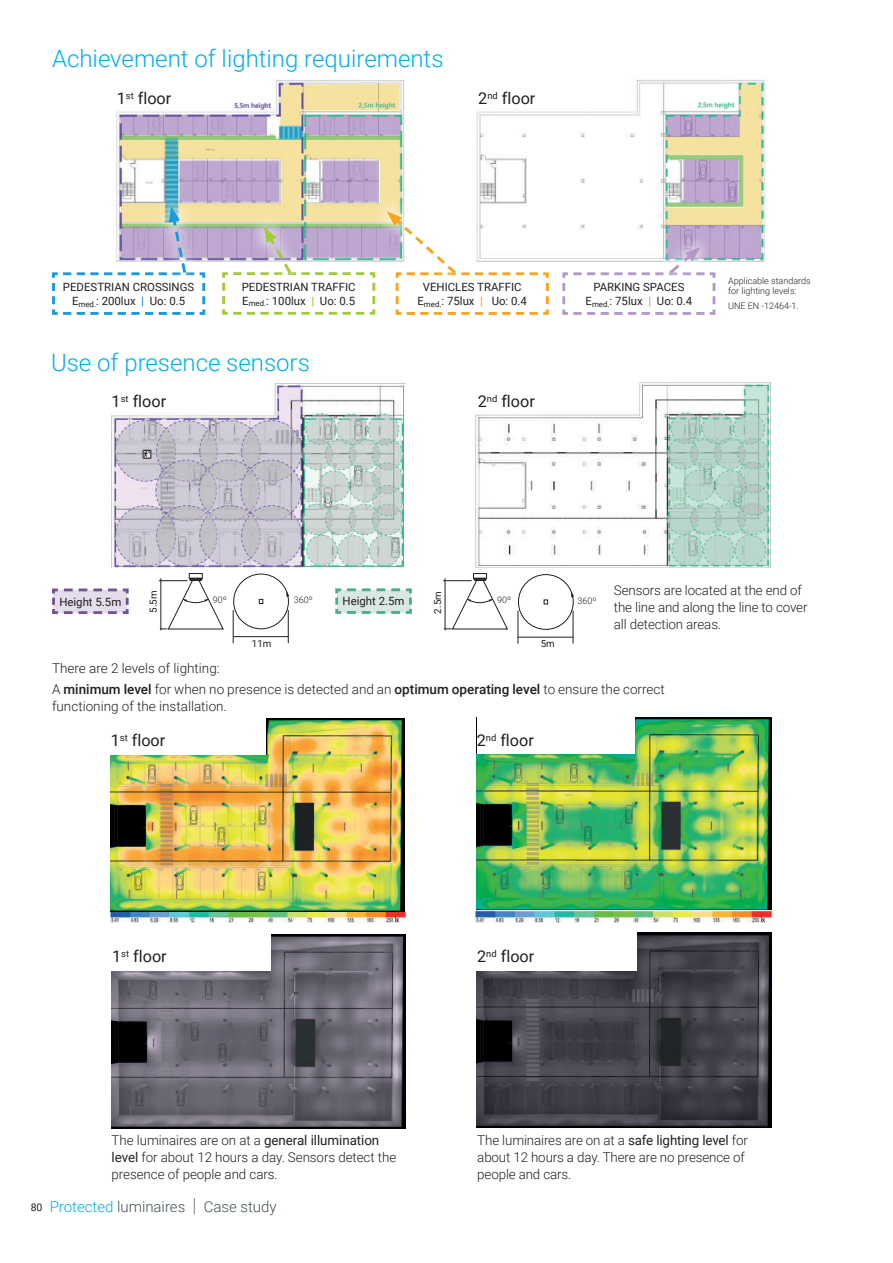
<style>
.page{position:relative;width:893px;height:1263px;background:#fff}
.page>*{position:absolute;margin:0;border:0;box-sizing:border-box;transform-origin:0 0}
.t1{font:300 24px "Roboto";color:#00aeef}
.t2{font:16.2px "Roboto";color:#231f20}
.t3{font:300 15px "Roboto";color:#425159}
.t4{font:300 13.5px/17px "Roboto";letter-spacing:-.005em;color:#231f20}
.t5{font:11.4px/14.4px "Roboto";color:#231f20;text-align:center}
.t6{font:9.75px "Roboto";color:#231f20}
.t7{font:9.45px "Roboto";color:#231f20}
.t8{font:300 9px/10.5px "Roboto";color:#231f20}
.s1{font-weight:900;color:#199bd8}
.s2{font-weight:900;color:#b698c7}
.s3{font-weight:900;color:#a1cc3a}
.s4{font-weight:900;color:#f9a51b}
.s5{font-weight:500}
.s6{font-size:16.2px}
.s7{font-weight:400}
.s8{font-weight:400;font-size:10.5px;color:#231f20}
.s9{color:#00aeef}
.s10{font-weight:100;font-size:19.5px;color:#231f20}
</style>
<div class="page">
<img style="left:116px;top:79px;width:290px;height:182px">
<img style="left:476px;top:79px;width:289px;height:182px">
<svg style="left:52px;top:588px;width:77px;height:26px;background:#d4c8dd"></svg>
<svg style="left:335px;top:588px;width:77px;height:26px;background:#c3e0d4"></svg>
<div style="left:189px;top:573px;width:14px;height:5px;border:1px solid #231f20"></div>
<svg style="left:159px;top:578px;width:65px;height:52px"></svg>
<div style="left:233px;top:574px;width:56px;height:55px;border:1px solid #231f20;border-radius:50%"></div>
<svg style="left:259px;top:599px;width:4px;height:5px"></svg>
<svg style="left:286px;top:591px;width:3px;height:6px"></svg>
<hr style="left:233px;top:610px;width:1px;height:33px;background:#231f20">
<hr style="left:288px;top:610px;width:1px;height:33px;background:#231f20">
<hr style="left:233px;top:636px;width:56px;height:1px;background:#231f20">
<div style="left:473px;top:573px;width:14px;height:5px;border:1px solid #231f20"></div>
<svg style="left:544px;top:600px;width:4px;height:4px"></svg>
<svg style="left:443px;top:578px;width:65px;height:52px"></svg>
<hr style="left:518px;top:611px;width:1px;height:33px;background:#231f20">
<hr style="left:573px;top:611px;width:1px;height:33px;background:#231f20">
<hr style="left:518px;top:637px;width:55px;height:1px;background:#231f20">
<div style="left:518px;top:574px;width:55px;height:56px;border:1px solid #231f20;border-radius:50%"></div>
<svg style="left:154px;top:192px;width:47px;height:14px"></svg>
<svg style="left:52px;top:206px;width:155px;height:109px"></svg>
<svg style="left:372px;top:197px;width:34px;height:65px"></svg>
<svg style="left:387px;top:211px;width:163px;height:104px"></svg>
<svg style="left:249px;top:212px;width:56px;height:15px"></svg>
<svg style="left:221px;top:227px;width:156px;height:88px"></svg>
<svg style="left:655px;top:233px;width:60px;height:14px"></svg>
<svg style="left:561px;top:247px;width:156px;height:68px"></svg>
<img style="left:111px;top:383px;width:295px;height:185px">
<img style="left:476px;top:382px;width:294px;height:185px">
<img style="left:476px;top:933px;width:296px;height:194px">
<div style="left:476px;top:932px;width:161px;height:38px;background:#fff"></div>
<img style="left:112px;top:935px;width:294px;height:193px">
<div style="left:109px;top:932px;width:161px;height:38px;background:#fff"></div>
<img style="left:110px;top:719px;width:296px;height:203px">
<div style="left:108px;top:718px;width:158px;height:36px;background:#fff"></div>
<img style="left:476px;top:718px;width:295px;height:204px">
<div style="left:477px;top:717px;width:158px;height:37px;background:#fff"></div>
<h1 class="t1" style="left:52px;top:42px;width:393px">Achievement of lighting requirements</h1>
<p class="t2" style="left:117px;top:87px;width:56px">1<sup>st</sup> floor</p>
<p class="t2" style="left:478px;top:87px;width:59px">2<sup>nd</sup> floor</p>
<p class="t5" style="left:63px;top:279px;width:133px">PEDESTRIAN CROSSINGS<br>E<sub>med.</sub>: 200lux <span class="s1">|</span> Uo: 0.5</p>
<p class="t5" style="left:586px;top:279px;width:108px">PARKING SPACES<br>E<sub>med.</sub>: 75lux <span class="s2">|</span> Uo: 0.4</p>
<p class="t8" style="left:728px;top:275px;width:84px">Applicable standards for lighting levels:</p>
<p class="t5" style="left:242px;top:279px;width:115px;text-align:left">PEDESTRIAN TRAFFIC<br>E<sub>med.</sub>: 100lux <span class="s3">|</span> Uo: 0.5</p>
<p class="t5" style="left:417px;top:279px;width:111px">VEHICLES TRAFFIC<br>E<sub>med.</sub>: 75lux <span class="s4">|</span> Uo: 0.4</p>
<p class="t8" style="left:728px;top:300px;width:72px">UNE EN -12464-1.</p>
<h1 class="t1" style="left:51px;top:346px;width:260px">Use of presence sensors</h1>
<p class="t2" style="left:112px;top:390px;width:56px">1<sup>st</sup> floor</p>
<p class="t2" style="left:478px;top:390px;width:59px">2<sup>nd</sup> floor</p>
<p class="t8" style="left:497px;top:594px;width:16px">90º</p>
<p class="t4" style="left:614px;top:582px;width:195px">Sensors are located at the end of the line and along the line to cover all detection areas.</p>
<p class="t4" style="left:52px;top:657px;width:614px;line-height:21.1px">There are 2 levels of lighting:<br>A <span class="s5">minimum level</span> for when no presence is detected and an <span class="s5">optimum operating level</span> to ensure the correct</p>
<p class="t4" style="left:52px;top:697px;width:176px">functioning of the installation.</p>
<p class="t6" style="left:146px;top:613px;width:24px;rotate:-90deg">5.5m</p>
<p class="t8" style="left:294px;top:594px;width:21px">360º</p>
<p class="t6" style="left:252px;top:637px;width:21px">11m</p>
<p class="t6" style="left:431px;top:613px;width:24px;rotate:-90deg">2.5m</p>
<p class="t8" style="left:213px;top:594px;width:16px">90º</p>
<p class="t8" style="left:578px;top:595px;width:21px">360º</p>
<p class="t5" style="left:59px;top:594px;width:63px">Height 5.5m</p>
<p class="t5" style="left:343px;top:594px;width:63px">Height 2.5m</p>
<p class="t6" style="left:541px;top:637px;width:16px">5m</p>
<p class="t2" style="left:111px;top:729px;width:56px">1<sup>st</sup> floor</p>
<p class="t2" style="left:477px;top:729px;width:59px">2<sup>nd</sup> floor</p>
<p class="t7" style="left:477px;top:947px;width:21px"><span class="s6">2</span>nd</p>
<p class="t2" style="left:112px;top:945px;width:56px">1<sup>st</sup> floor</p>
<p class="t2" style="left:501px;top:945px;width:35px">floor</p>
<p class="t4" style="left:112px;top:1132px;width:286px">The luminaires are on at a <span class="s7">general illumination level</span> for about 12 hours a day. Sensors detect the presence of people and cars.</p>
<p class="t4" style="left:477px;top:1132px;width:272px">The luminaires are on at a <span class="s7">safe lighting level</span> for about 12 hours a day. There are no presence of people and cars.</p>
<p class="t3" style="left:31px;top:1196px;width:247px"><span class="s8">80</span> <span class="s9">Protected</span> luminaires <span class="s10">|</span> Case study</p>
</div>
